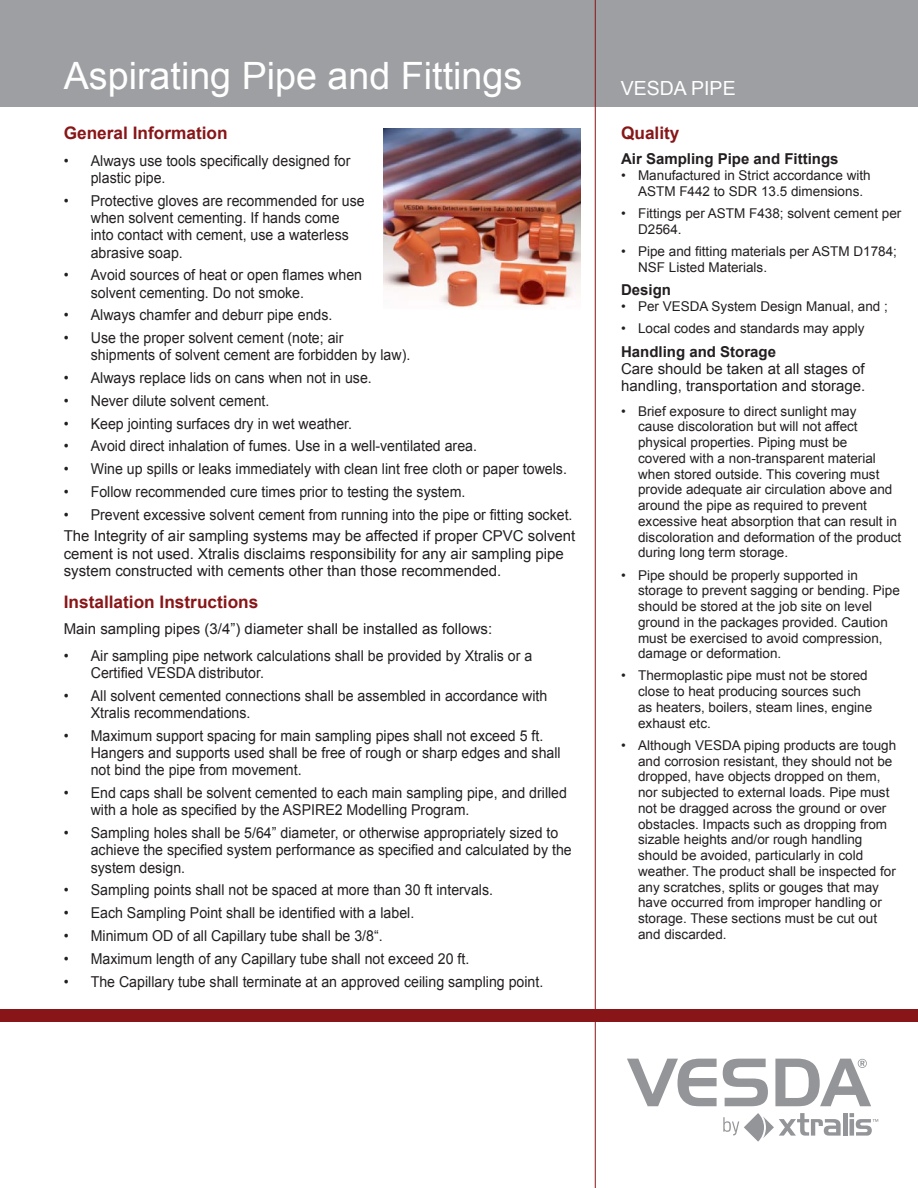
<style>
.page{position:relative;width:918px;height:1188px;background:#fff}
.page>*{position:absolute;margin:0;border:0;box-sizing:border-box;transform-origin:0 0}
.t1{font:37.65px "Arial";color:#fff}
.t2{font:19.5px "Arial";color:#fff}
.t3{font:700 17.25px "Arial";color:#881618}
.t4{font:15px/17.2px "Arial";color:#231f20;scale:.94 1}
.t5{font:15px/17.2px "Arial";color:#231f20}
.t6{font:700 15px "Arial";color:#231f20}
.t7{font:13.5px/15.8px "Arial";color:#231f20}
</style>
<div class="page">
<div style="left:0;top:0;width:918px;height:106px;background:#9d9fa2"></div>
<hr style="left:595px;top:0;width:1px;height:1188px;background:#881618">
<div style="left:0;top:1009px;width:918px;height:13px;background:#881618"></div>
<svg style="left:627px;top:1059px;width:90px;height:47px"></svg>
<svg style="left:723px;top:1059px;width:45px;height:47px"></svg>
<svg style="left:775px;top:1059px;width:96px;height:47px"></svg>
<hr style="left:843px;top:1113px;width:4px;height:23px;background:#939598">
<svg style="left:723px;top:1113px;width:118px;height:29px"></svg>
<svg style="left:850px;top:1113px;width:28px;height:23px"></svg>
<img style="left:384px;top:128px;width:197px;height:180px">
<h1 class="t1" style="left:64px;top:51px;width:460px">Aspirating Pipe and Fittings</h1>
<p class="t3" style="left:64px;top:121px;width:165px">General Information</p>
<p class="t4" style="left:91px;top:152px;width:278px;text-indent:-27px">• Always use tools specifically designed for plastic pipe.</p>
<p class="t4" style="left:91px;top:192px;width:293px;text-indent:-27px">• Protective gloves are recommended for use when solvent cementing. If hands come into contact with cement, use a waterless abrasive soap.</p>
<p class="t4" style="left:91px;top:267px;width:290px;text-indent:-27px">• Avoid sources of heat or open flames when solvent cementing. Do not smoke.</p>
<p class="t4" style="left:64px;top:307px;width:287px">• Always chamfer and deburr pipe ends.</p>
<p class="t4" style="left:91px;top:329px;width:342px;text-indent:-27px">• Use the proper solvent cement (note; air shipments of solvent cement are forbidden by law).</p>
<p class="t4" style="left:64px;top:369px;width:329px">• Always replace lids on cans when not in use.</p>
<p class="t4" style="left:64px;top:392px;width:220px">• Never dilute solvent cement.</p>
<p class="t4" style="left:64px;top:415px;width:308px">• Keep jointing surfaces dry in wet weather.</p>
<p class="t4" style="left:64px;top:438px;width:441px">• Avoid direct inhalation of fumes. Use in a well-ventilated area.</p>
<p class="t4" style="left:64px;top:460px;width:537px">• Wine up spills or leaks immediately with clean lint free cloth or paper towels.</p>
<p class="t4" style="left:64px;top:483px;width:429px">• Follow recommended cure times prior to testing the system.</p>
<p class="t4" style="left:64px;top:504px;width:546px;line-height:21.5px">• Prevent excessive solvent cement from running into the pipe or fitting socket.<br>The Integrity of air sampling systems may be affected if proper CPVC solvent</p>
<p class="t5" style="left:64px;top:545px;width:502px">cement is not used. Xtralis disclaims responsibility for any air sampling pipe system constructed with cements other than those recommended.</p>
<p class="t3" style="left:64px;top:590px;width:196px">Installation Instructions</p>
<p class="t5" style="left:64px;top:620px;width:430px">Main sampling pipes (3/4”) diameter shall be installed as follows:</p>
<p class="t4" style="left:91px;top:647px;width:471px;text-indent:-27px">• Air sampling pipe network calculations shall be provided by Xtralis or a<br>Certified VESDA distributor.</p>
<p class="t4" style="left:91px;top:687px;width:487px;text-indent:-27px">• All solvent cemented connections shall be assembled in accordance with<br>Xtralis recommendations.</p>
<p class="t4" style="left:91px;top:727px;width:502px;text-indent:-27px">• Maximum support spacing for main sampling pipes shall not exceed 5 ft.<br>Hangers and supports used shall be free of rough or sharp edges and shall not bind the pipe from movement.</p>
<p class="t4" style="left:91px;top:784px;width:508px;text-indent:-27px">• End caps shall be solvent cemented to each main sampling pipe, and drilled with a hole as specified by the ASPIRE2 Modelling Program.</p>
<p class="t4" style="left:91px;top:824px;width:513px;text-indent:-27px">• Sampling holes shall be 5/64” diameter, or otherwise appropriately sized to achieve the specified system performance as specified and calculated by the system design.</p>
<p class="t4" style="left:64px;top:882px;width:458px">• Sampling points shall not be spaced at more than 30 ft intervals.</p>
<p class="t4" style="left:64px;top:905px;width:374px">• Each Sampling Point shall be identified with a label.</p>
<p class="t4" style="left:64px;top:927px;width:341px">• Minimum OD of all Capillary tube shall be 3/8“.</p>
<p class="t4" style="left:64px;top:950px;width:433px">• Maximum length of any Capillary tube shall not exceed 20 ft.</p>
<p class="t4" style="left:64px;top:973px;width:512px">• The Capillary tube shall terminate at an approved ceiling sampling point.</p>
<h2 class="t2" style="left:621px;top:75px;width:116px">VESDA PIPE</h2>
<p class="t3" style="left:621px;top:121px;width:60px">Quality</p>
<p class="t6" style="left:621px;top:149px;width:219px">Air Sampling Pipe and Fittings</p>
<p class="t7" style="left:638px;top:168px;width:234px;text-indent:-17px">• Manufactured in Strict accordance with<br>ASTM F442 to SDR 13.5 dimensions.</p>
<p class="t7" style="left:638px;top:206px;width:265px;text-indent:-17px">• Fittings per ASTM F438; solvent cement per<br>D2564.</p>
<p class="t7" style="left:638px;top:243px;width:260px;text-indent:-17px">• Pipe and fitting materials per ASTM D1784;<br>NSF Listed Materials.</p>
<p class="t6" style="left:621px;top:280px;width:52px">Design</p>
<p class="t7" style="left:621px;top:299px;width:268px">• Per VESDA System Design Manual, and ;</p>
<p class="t7" style="left:621px;top:321px;width:245px">• Local codes and standards may apply</p>
<p class="t6" style="left:621px;top:342px;width:157px">Handling and Storage</p>
<p class="t5" style="left:621px;top:360px;width:246px">Care should be taken at all stages of handling, transportation and storage.</p>
<p class="t7" style="left:638px;top:403px;width:265px;text-indent:-17px">• Brief exposure to direct sunlight may<br>cause discoloration but will not affect physical properties. Piping must be<br>covered with a non-transparent material when stored outside. This covering must provide adequate air circulation above and around the pipe as required to prevent excessive heat absorption that can result in discoloration and deformation of the product during long term storage.</p>
<p class="t7" style="left:638px;top:567px;width:263px;text-indent:-17px">• Pipe should be properly supported in storage to prevent sagging or bending. Pipe should be stored at the job site on level ground in the packages provided. Caution must be exercised to avoid compression, damage or deformation.</p>
<p class="t7" style="left:638px;top:668px;width:236px;text-indent:-17px">• Thermoplastic pipe must not be stored close to heat producing sources such as heaters, boilers, steam lines, engine exhaust etc.</p>
<p class="t7" style="left:638px;top:737px;width:260px;text-indent:-17px">• Although VESDA piping products are tough and corrosion resistant, they should not be dropped, have objects dropped on them, nor subjected to external loads. Pipe must not be dragged across the ground or over obstacles. Impacts such as dropping from sizable heights and/or rough handling should be avoided, particularly in cold weather. The product shall be inspected for any scratches, splits or gouges that may have occurred from improper handling or storage. These sections must be cut out and discarded.</p>
</div>
